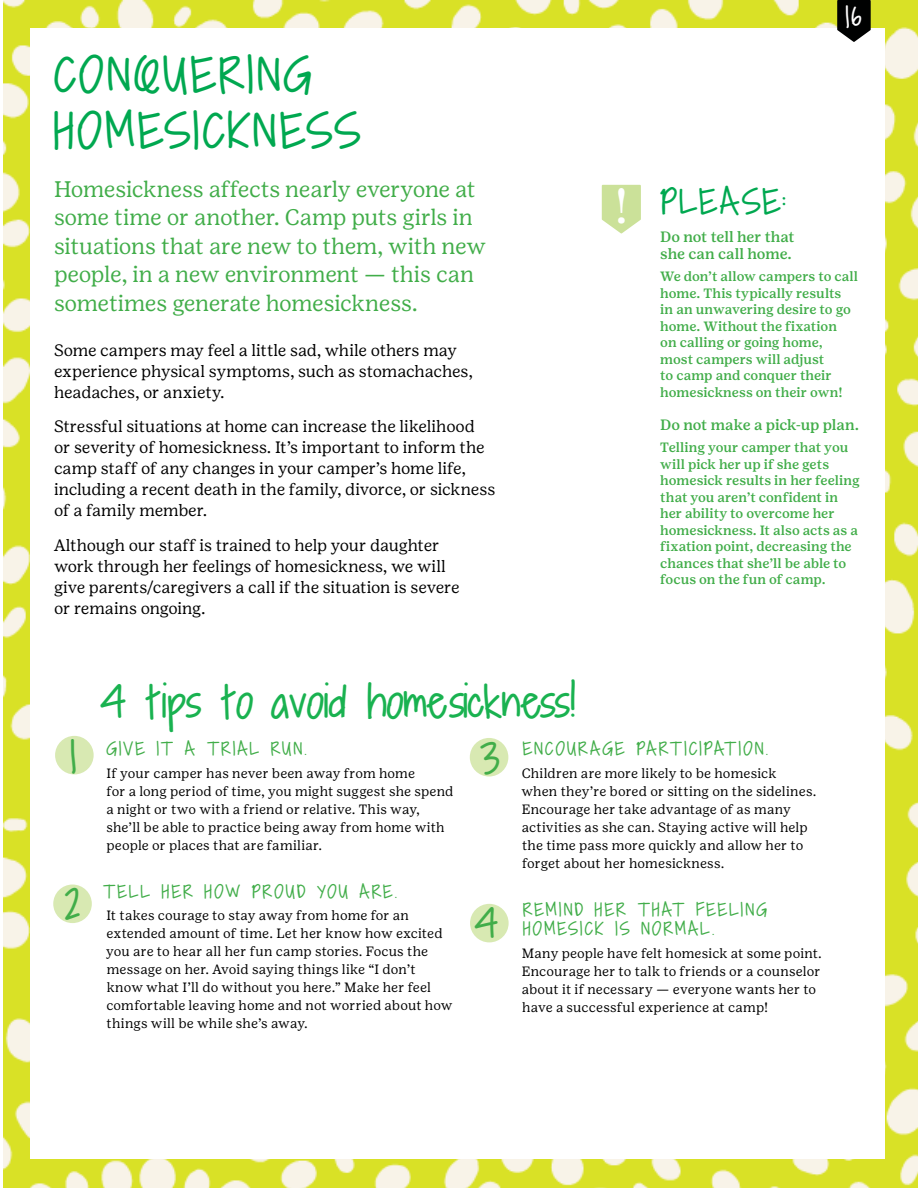
<style>
.page{position:relative;width:918px;height:1188px;background:#fff}
.page>*{position:absolute;margin:0;border:0;box-sizing:border-box;transform-origin:0 0}
.t1{font:48.6px "Girl Scout Text";color:#fff}
.t2{font:48px/55.5px "Alpine Script";letter-spacing:.07em;color:#00a850}
.t3{font:45px "Alpine Script";letter-spacing:-.01em;color:#19b250}
.t4{font:40.95px "Alpine Script";color:#41ad49}
.t5{font:34.5px "Alpine Script";letter-spacing:.06em;color:#00a850}
.t6{font:27px "Alpine Script";color:#fff}
.t7{font:22.5px/28.5px "Girl Scout Text";letter-spacing:-.015em;color:#41ad49}
.t8{font:18px/19.5px "Alpine Script";letter-spacing:.115em;color:#41ad49}
.t9{font:16.5px/21px "Girl Scout Text";letter-spacing:-.01em;color:#000}
.t10{font:500 15px/16.5px "Girl Scout Text";letter-spacing:-.01em;color:#41ad49}
.t11{font:13.5px/18px "Girl Scout Text";letter-spacing:.005em;color:#000}
.t12{font:500 13.5px/16.5px "Girl Scout Text";letter-spacing:-.005em;color:#41ad49}
</style>
<div class="page">
<img style="left:3px;top:0;width:915px;height:1188px">
<div style="left:30px;top:28px;width:855px;height:1132px;background:#fff"></div>
<div style="left:55px;top:736px;width:39px;height:38px;background:#d8e9b2;border-radius:50%"></div>
<div style="left:53px;top:885px;width:39px;height:38px;background:#d8e9b2;border-radius:50%"></div>
<div style="left:470px;top:738px;width:38px;height:39px;background:#d8e9b2;border-radius:50%"></div>
<div style="left:470px;top:904px;width:39px;height:38px;background:#d8e9b2;border-radius:50%"></div>
<svg style="left:837px;top:0;width:34px;height:42px"></svg>
<svg style="left:602px;top:185px;width:39px;height:49px;background:#d2e5a8"></svg>
<h2 class="t2" style="left:54px;top:52px;width:308px">CONQUERING<br>HOMESICKNESS</h2>
<h3 class="t7" style="left:54px;top:174px;width:434px">Homesickness affects nearly everyone at some time or another. Camp puts girls in situations that are new to them, with new people, in a new environment — this can sometimes generate homesickness.</h3>
<p class="t9" style="left:54px;top:339px;width:420px">Some campers may feel a little sad, while others may experience physical symptoms, such as stomachaches, headaches, or anxiety.</p>
<p class="t9" style="left:54px;top:416px;width:443px">Stressful situations at home can increase the likelihood or severity of homesickness. It’s important to inform the camp staff of any changes in your camper’s home life, including a recent death in the family, divorce, or sickness of a family member.</p>
<p class="t9" style="left:54px;top:534px;width:407px">Although our staff is trained to help your daughter work through her feelings of homesickness, we will give parents/caregivers a call if the situation is severe or remains ongoing.</p>
<h3 class="t3" style="left:100px;top:679px;width:477px">4 tips to avoid homesickness!</h3>
<h3 class="t6" style="left:846px;top:4px;width:17px">16</h3>
<h1 class="t1" style="left:614px;top:176px;width:16px">!</h1>
<h3 class="t5" style="left:660px;top:184px;width:127px">PLEASE:</h3>
<p class="t10" style="left:660px;top:229px;width:136px">Do not tell her that she can call home.</p>
<p class="t12" style="left:660px;top:268px;width:199px">We don’t allow campers to call home. This typically results<br>in an unwavering desire to go home. Without the fixation<br>on calling or going home, most campers will adjust<br>to camp and conquer their homesickness on their own!</p>
<p class="t10" style="left:660px;top:416px;width:200px">Do not make a pick-up plan.</p>
<p class="t12" style="left:660px;top:439px;width:201px">Telling your camper that you will pick her up if she gets homesick results in her feeling that you aren’t confident in her ability to overcome her homesickness. It also acts as a fixation point, decreasing the chances that she’ll be able to focus on the fun of camp.</p>
<h3 class="t4" style="left:71px;top:736px;width:7px">1</h3>
<h3 class="t4" style="left:65px;top:883px;width:17px">2</h3>
<h3 class="t8" style="left:107px;top:741px;width:201px">GIVE IT A TRIAL RUN.</h3>
<p class="t11" style="left:106px;top:764px;width:349px">If your camper has never been away from home<br>for a long period of time, you might suggest she spend a night or two with a friend or relative. This way, she’ll be able to practice being away from home with people or places that are familiar.</p>
<h3 class="t8" style="left:103px;top:883px;width:295px">TELL HER HOW PROUD YOU ARE.</h3>
<p class="t11" style="left:106px;top:907px;width:348px">It takes courage to stay away from home for an extended amount of time. Let her know how excited you are to hear all her fun camp stories. Focus the message on her. Avoid saying things like “I don’t know what I’ll do without you here.” Make her feel comfortable leaving home and not worried about how things will be while she’s away.</p>
<h3 class="t4" style="left:480px;top:738px;width:21px">3</h3>
<h3 class="t4" style="left:475px;top:903px;width:25px">4</h3>
<h3 class="t8" style="left:523px;top:741px;width:247px">ENCOURAGE PARTICIPATION.</h3>
<p class="t11" style="left:522px;top:764px;width:296px">Children are more likely to be homesick<br>when they’re bored or sitting on the sidelines.<br>Encourage her take advantage of as many activities as she can. Staying active will help the time pass more quickly and allow her to forget about her homesickness.</p>
<h3 class="t8" style="left:523px;top:901px;width:245px">REMIND HER THAT FEELING<br>HOMESICK IS NORMAL.</h3>
<p class="t11" style="left:522px;top:944px;width:302px">Many people have felt homesick at some point.<br>Encourage her to talk to friends or a counselor about it if necessary — everyone wants her to have a successful experience at camp!</p>
</div>
